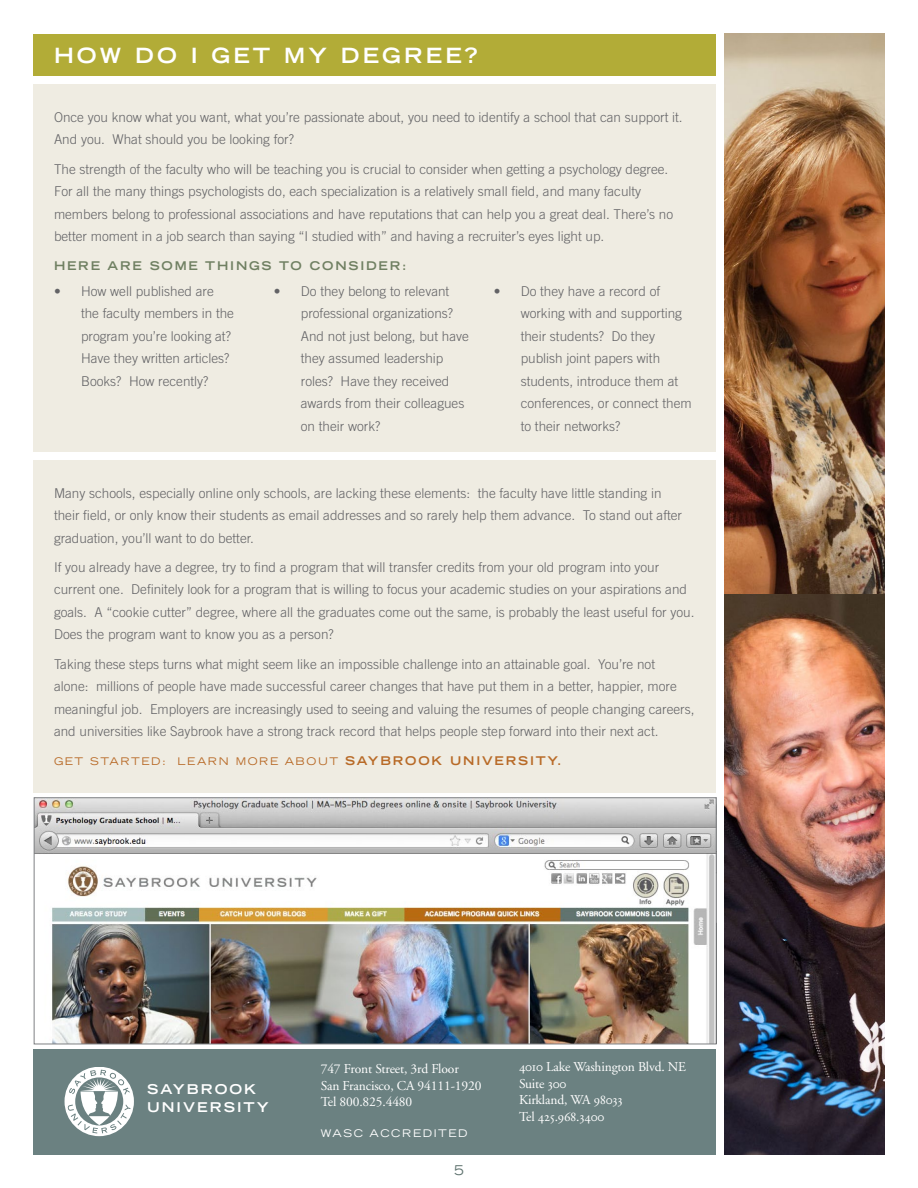
<style>
.page{position:relative;width:918px;height:1188px;background:#fff}
.page>*{position:absolute;margin:0;border:0;box-sizing:border-box;transform-origin:0 0}
.t1{font:700 expanded 21px "Trade Gothic LH";letter-spacing:.15em;color:#fff}
.Garamond_Text{font:300 13.5px/22.5px "Trade Gothic";color:#636366}
.caps_subhead{font:13.5px/16.5px "Adobe Garamond";letter-spacing:-.01em;color:#fff}
.caps_subhead-2{font:700 expanded 13.5px "Trade Gothic LH";letter-spacing:.15em;color:#fff}
.t2{font:13.5px "Adobe Garamond Exp";letter-spacing:-.01em;color:#fff}
.t3{font:expanded 13.5px "Trade Gothic LH";color:#5f736f}
.caps_subhead-3{font:700 expanded 12px "Trade Gothic LH";letter-spacing:.15em;color:#708062}
.caps_subhead-4{font:expanded 10.5px "Trade Gothic LT Std";letter-spacing:.15em;color:#b86a27}
.caps_subhead-5{font:expanded 10.5px "Trade Gothic LH";letter-spacing:.15em;color:#fff}
.s1{font-family:"Trade Gothic LH";font-weight:700;font-size:12px}
.s2{font-family:"Adobe Garamond Exp"}
.s3{font-family:"Adobe Garamond"}
</style>
<div class="page">
<div style="left:34px;top:84px;width:682px;height:367px;background:#efece2"></div>
<div style="left:34px;top:460px;width:682px;height:333px;background:#efece2"></div>
<div style="left:34px;top:1049px;width:682px;height:105px;background:#6b8181"></div>
<img style="left:724px;top:34px;width:160px;height:560px">
<img style="left:724px;top:594px;width:160px;height:560px">
<div style="left:34px;top:34px;width:682px;height:42px;background:#b2ac37"></div>
<svg style="left:65px;top:1067px;width:69px;height:69px"></svg>
<img style="left:36px;top:799px;width:679px;height:243px">
<div style="left:34px;top:797px;width:683px;height:247px;border:1px solid #7e8083"></div>
<p class="t1" style="left:54px;top:42px;width:425px">HOW DO I GET MY DEGREE?</p>
<p class="Garamond_Text" style="left:54px;top:106px;width:630px">Once you know what you want, what you’re passionate about, you need to identify a school that can support it.<br>And you. What should you be looking for?</p>
<p class="Garamond_Text" style="left:54px;top:157px;width:621px">The strength of the faculty who will be teaching you is crucial to consider when getting a psychology degree.<br>For all the many things psychologists do, each specialization is a relatively small field, and many faculty members belong to professional associations and have reputations that can help you a great deal. There’s no better moment in a job search than saying “I studied with” and having a recruiter’s eyes light up.</p>
<p class="caps_subhead-3" style="left:54px;top:258px;width:354px">HERE ARE SOME THINGS TO CONSIDER:</p>
<p class="Garamond_Text" style="left:81px;top:280px;width:155px;text-indent:-27px">• How well published are the faculty members in the program you’re looking at?<br>Have they written articles?<br>Books? How recently?</p>
<p class="Garamond_Text" style="left:301px;top:280px;width:170px;text-indent:-27px">• Do they belong to relevant professional organizations?<br>And not just belong, but have they assumed leadership roles? Have they received awards from their colleagues on their work?</p>
<p class="Garamond_Text" style="left:521px;top:280px;width:173px;text-indent:-27px">• Do they have a record of working with and supporting their students? Do they publish joint papers with students, introduce them at conferences, or connect them to their networks?</p>
<p class="Garamond_Text" style="left:54px;top:481px;width:630px">Many schools, especially online only schools, are lacking these elements: the faculty have little standing in their field, or only know their students as email addresses and so rarely help them advance. To stand out after graduation, you’ll want to do better.</p>
<p class="Garamond_Text" style="left:54px;top:556px;width:642px">If you already have a degree, try to find a program that will transfer credits from your old program into your current one. Definitely look for a program that is willing to focus your academic studies on your aspirations and goals. A “cookie cutter” degree, where all the graduates come out the same, is probably the least useful for you.<br>Does the program want to know you as a person?</p>
<p class="Garamond_Text" style="left:54px;top:652px;width:642px">Taking these steps turns what might seem like an impossible challenge into an attainable goal. You’re not<br>alone: millions of people have made successful career changes that have put them in a better, happier, more meaningful job. Employers are increasingly used to seeing and valuing the resumes of people changing careers, and universities like Saybrook have a strong track record that helps people step forward into their next act.</p>
<p class="caps_subhead-4" style="left:54px;top:755px;width:509px">GET STARTED: LEARN MORE ABOUT <span class="s1">SAYBROOK UNIVERSITY.</span></p>
<p class="caps_subhead-2" style="left:147px;top:1080px;width:111px">SAYBROOK</p>
<p class="caps_subhead-2" style="left:147px;top:1099px;width:123px">UNIVERSITY</p>
<p class="caps_subhead" style="left:321px;top:1061px;width:140px">747 Front Street, 3rd Floor</p>
<p class="caps_subhead" style="left:321px;top:1078px;width:162px">San Francisco, CA 94111-1920</p>
<p class="caps_subhead" style="left:321px;top:1094px;width:93px">Tel 800.825.4480</p>
<p class="caps_subhead-5" style="left:321px;top:1126px;width:148px">WASC ACCREDITED</p>
<p class="t3" style="left:454px;top:1162px;width:11px">5</p>
<p class="caps_subhead" style="left:519px;top:1059px;width:169px"><span class="s2">4010</span> Lake Washington Blvd. NE<br>Suite <span class="s2">300<br></span>Kirkland, WA <span class="s2">98033</span></p>
<p class="t2" style="left:519px;top:1111px;width:87px"><span class="s3">Tel</span> 425.968.3400</p>
</div>
